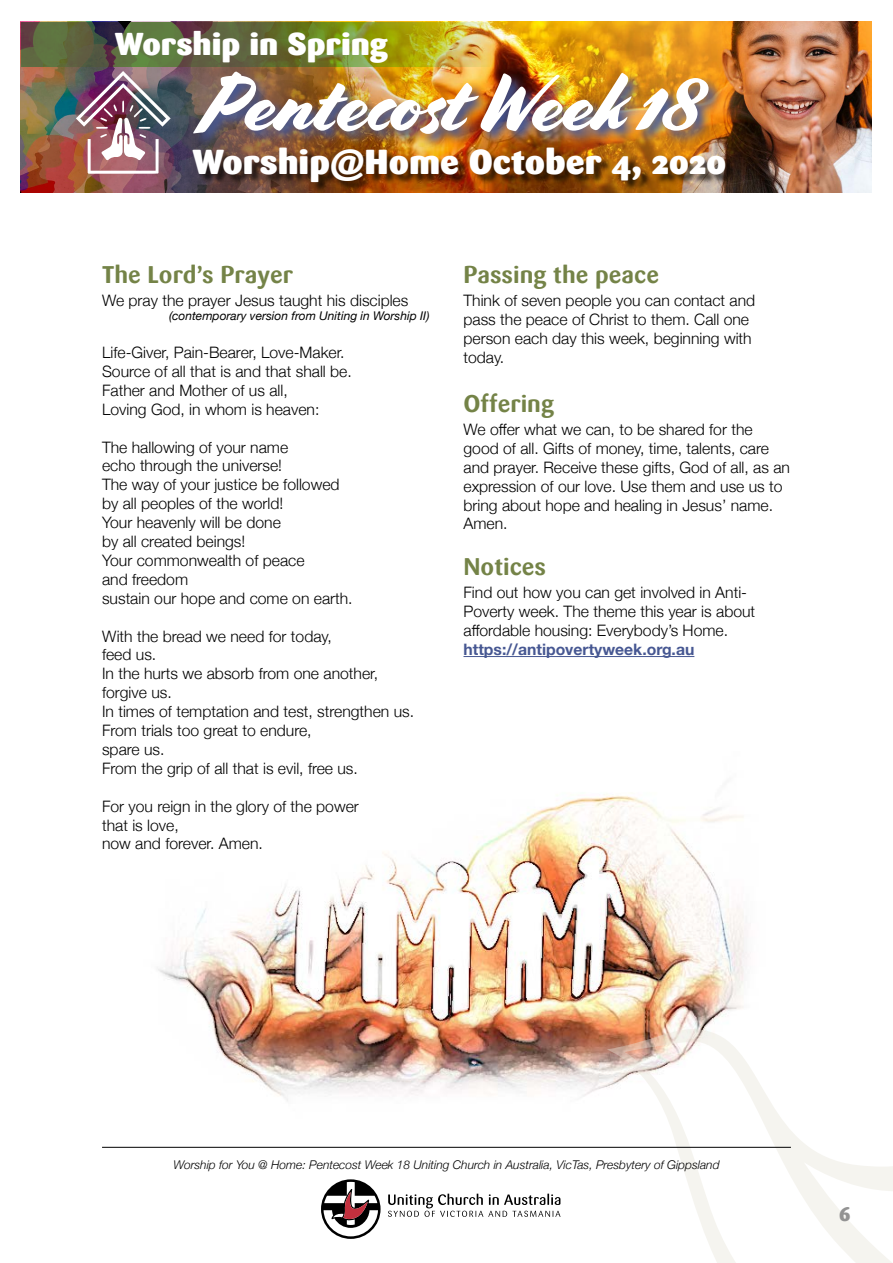
<style>
.page{position:relative;width:893px;height:1263px;background:#fff}
.page>*{position:absolute;margin:0;border:0;box-sizing:border-box;transform-origin:0 0}
.t1{font:81px "Cortado";letter-spacing:-.005em;color:#fff}
.t2{font:900 34.5px "Sari";color:#fff}
.t3{font:900 31.5px "Sari";color:#fff}
.t4{font:700 24px "Sari";color:#748347}
.t5{font:900 19.5px "Sari";color:#939393}
.t6{font:300 15.75px/18.9px "Helvetica Neue";color:#000}
.t7{font:700 15.75px "Helvetica Neue";color:#465792}
.t8{font:italic 300 12px "Helvetica Neue";color:#000}
.t9{font:italic 12px "Helvetica Neue";color:#000}
</style>
<div class="page">
<img style="left:102px;top:794px;width:647px;height:353px">
<svg style="left:607px;top:1029px;width:286px;height:234px"></svg>
<svg style="left:388px;top:1194px;width:172px;height:23px"></svg>
<svg style="left:321px;top:1179px;width:60px;height:60px"></svg>
<hr style="left:102px;top:1147px;width:689px;height:1px;background:#000">
<hr style="left:463px;top:656px;width:231px;height:1px;background:#465792">
<img style="left:787px;top:22px;width:85px;height:170px">
<img style="left:478px;top:22px;width:309px;height:170px">
<img style="left:20px;top:22px;width:458px;height:170px">
<div style="left:194px;top:149px;width:542px;height:43px;background:#000;opacity:.65"></div>
<img style="left:191px;top:69px;width:533px;height:80px">
<img style="left:21px;top:23px;width:485px;height:44px">
<img style="left:76px;top:71px;width:95px;height:103px">
<h3 class="t3" style="left:115px;top:24px;width:275px">Worship in Spring</h3>
<h1 class="t1" style="left:200px;top:56px;width:501px">Pentecost Week 18</h1>
<h2 class="t2" style="left:192px;top:141px;width:536px">Worship@Home October 4, 2020</h2>
<h3 class="t4" style="left:102px;top:260px;width:193px">The Lord’s Prayer</h3>
<p class="t6" style="left:102px;top:290px;width:308px">We pray the prayer Jesus taught his disciples</p>
<p class="t9" style="left:169px;top:307px;width:262px">(contemporary version from Uniting in Worship II)</p>
<p class="t6" style="left:102px;top:342px;width:251px">Life-Giver, Pain-Bearer, Love-Maker.<br>Source of all that is and that shall be.<br>Father and Mother of us all,<br>Loving God, in whom is heaven:</p>
<p class="t6" style="left:102px;top:436px;width:252px">The hallowing of your name<br>echo through the universe!<br>The way of your justice be followed by all peoples of the world!<br>Your heavenly will be done<br>by all created beings!<br>Your commonwealth of peace<br>and freedom<br>sustain our hope and come on earth.</p>
<p class="t6" style="left:102px;top:625px;width:314px">With the bread we need for today,<br>feed us.<br>In the hurts we absorb from one another, forgive us.<br>In times of temptation and test, strengthen us.<br>From trials too great to endure,<br>spare us.<br>From the grip of all that is evil, free us.</p>
<p class="t6" style="left:102px;top:795px;width:258px">For you reign in the glory of the power that is love,<br>now and forever. Amen.</p>
<h3 class="t4" style="left:463px;top:260px;width:197px">Passing the peace</h3>
<p class="t6" style="left:463px;top:290px;width:293px">Think of seven people you can contact and pass the peace of Christ to them. Call one person each day this week, beginning with today.</p>
<h3 class="t4" style="left:463px;top:389px;width:92px">Offering</h3>
<p class="t6" style="left:463px;top:419px;width:328px">We offer what we can, to be shared for the good of all. Gifts of money, time, talents, care and prayer. Receive these gifts, God of all, as an expression of our love. Use them and use us to bring about hope and healing in Jesus’ name.<br>Amen.</p>
<h3 class="t4" style="left:463px;top:552px;width:84px">Notices</h3>
<p class="t6" style="left:463px;top:582px;width:293px">Find out how you can get involved in Anti-<br>Poverty week. The theme this year is about affordable housing: Everybody’s Home.</p>
<p class="t7" style="left:463px;top:637px;width:232px">https://antipovertyweek.org.au</p>
<p class="t8" style="left:173px;top:1155px;width:548px">Worship for You @ Home: Pentecost Week 18 Uniting Church in Australia, VicTas, Presbytery of Gippsland</p>
<p class="t5" style="left:839px;top:1202px;width:13px">6</p>
</div>
